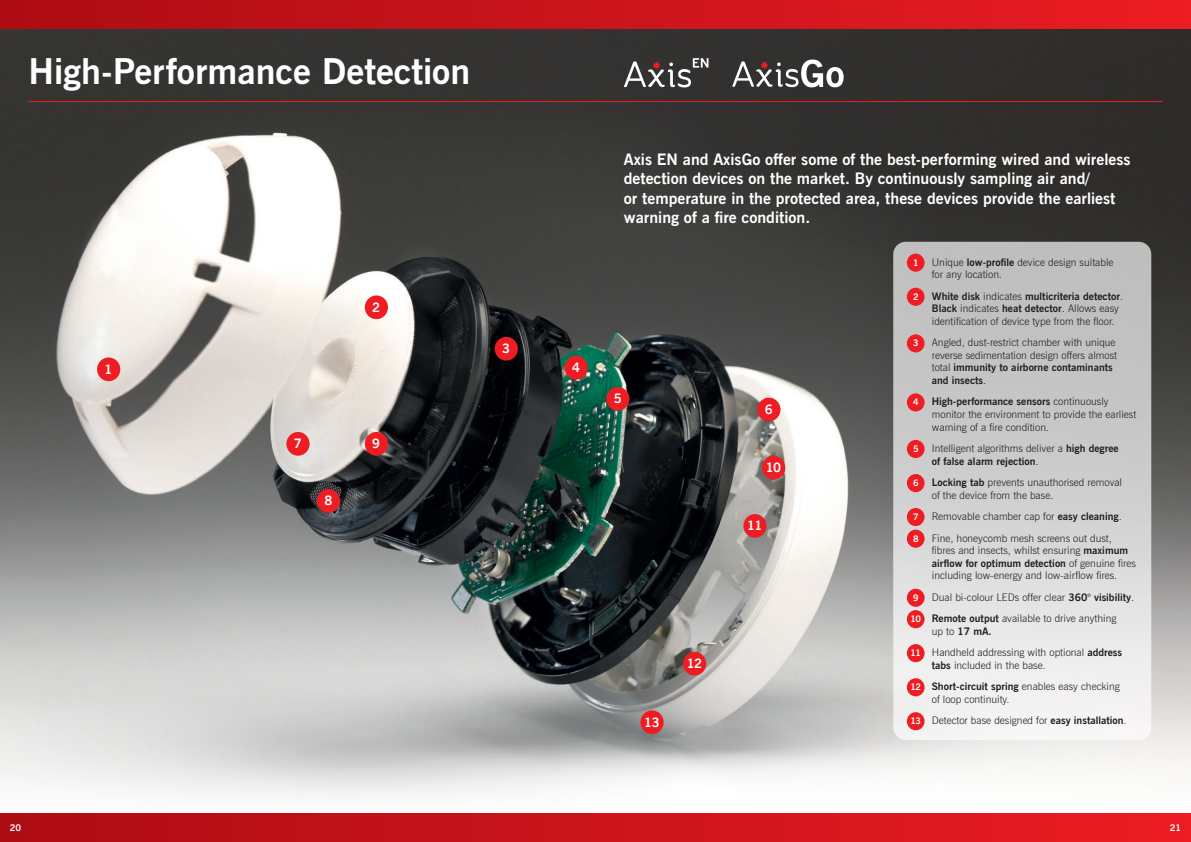
<style>
.page{position:relative;width:1191px;height:842px;background:#fff}
.page>*{position:absolute;margin:0;border:0;box-sizing:border-box;transform-origin:0 0}
.t1{font:700 36px "News Gothic BT";color:#fff}
.t2{font:700 16px/19.2px "News Gothic BT";color:#fff}
.t3{font:700 13.1px "News Gothic BT";letter-spacing:-.04em;color:#fff}
.t4{font:300 10.5px/12.6px "News Gothic BT";color:#231f20}
.t5{font:700 10.5px/12.6px "News Gothic BT";color:#231f20}
.t6{font:700 9.4px "News Gothic BT";color:#fff}
.t7{font:700 9.2px "News Gothic BT";letter-spacing:-.04em;color:#fff}
.s1{font-weight:700}
.s2{font-weight:300}
</style>
<div class="page">
<img style="left:0;top:28px;width:1191px;height:786px">
<div style="left:97px;top:357px;width:23px;height:24px;background:#ee1d23;border-radius:50%"></div>
<div style="left:365px;top:295px;width:23px;height:24px;background:#ee1d23;border-radius:50%"></div>
<div style="left:494px;top:337px;width:24px;height:24px;background:#ee1d23;border-radius:50%"></div>
<div style="left:564px;top:356px;width:23px;height:23px;background:#ee1d23;border-radius:50%"></div>
<div style="left:606px;top:387px;width:23px;height:24px;background:#ee1d23;border-radius:50%"></div>
<div style="left:757px;top:398px;width:23px;height:23px;background:#ee1d23;border-radius:50%"></div>
<div style="left:286px;top:432px;width:23px;height:24px;background:#ee1d23;border-radius:50%"></div>
<div style="left:317px;top:489px;width:23px;height:24px;background:#ee1d23;border-radius:50%"></div>
<div style="left:365px;top:432px;width:23px;height:24px;background:#ee1d23;border-radius:50%"></div>
<div style="left:762px;top:456px;width:23px;height:23px;background:#ee1d23;border-radius:50%"></div>
<div style="left:743px;top:514px;width:23px;height:24px;background:#ee1d23;border-radius:50%"></div>
<div style="left:683px;top:652px;width:23px;height:24px;background:#ee1d23;border-radius:50%"></div>
<div style="left:640px;top:710px;width:23px;height:24px;background:#ee1d23;border-radius:50%"></div>
<hr style="left:28px;top:101px;width:1134px;height:1px;background:#ee1d23">
<div style="left:0;top:814px;width:1191px;height:28px;background:linear-gradient(to right,#ad0c14,#eb1c23)"></div>
<div style="left:0;top:0;width:1191px;height:28px;background:linear-gradient(to right,#ad0c14,#eb1c23)"></div>
<div style="left:893px;top:242px;width:258px;height:498px;background:linear-gradient(to bottom,#b5b5b4,#f4f3f3);border-radius:13px"></div>
<div style="left:907px;top:254px;width:17px;height:18px;background:#ee1d23;border-radius:50%"></div>
<div style="left:907px;top:288px;width:17px;height:18px;background:#ee1d23;border-radius:50%"></div>
<div style="left:907px;top:334px;width:17px;height:18px;background:#ee1d23;border-radius:50%"></div>
<div style="left:907px;top:393px;width:17px;height:18px;background:#ee1d23;border-radius:50%"></div>
<div style="left:907px;top:440px;width:17px;height:18px;background:#ee1d23;border-radius:50%"></div>
<div style="left:907px;top:474px;width:17px;height:18px;background:#ee1d23;border-radius:50%"></div>
<div style="left:907px;top:508px;width:17px;height:18px;background:#ee1d23;border-radius:50%"></div>
<div style="left:907px;top:530px;width:17px;height:18px;background:#ee1d23;border-radius:50%"></div>
<div style="left:907px;top:589px;width:17px;height:18px;background:#ee1d23;border-radius:50%"></div>
<div style="left:907px;top:610px;width:17px;height:18px;background:#ee1d23;border-radius:50%"></div>
<div style="left:907px;top:644px;width:17px;height:18px;background:#ee1d23;border-radius:50%"></div>
<div style="left:907px;top:678px;width:17px;height:18px;background:#ee1d23;border-radius:50%"></div>
<div style="left:907px;top:712px;width:17px;height:18px;background:#ee1d23;border-radius:50%"></div>
<svg style="left:624px;top:58px;width:84px;height:29px"></svg>
<svg style="left:732px;top:60px;width:111px;height:27px"></svg>
<p class="t1" style="left:28px;top:49px;width:443px">High-Performance Detection</p>
<p class="t3" style="left:105px;top:361px;width:9px">1</p>
<p class="t3" style="left:372px;top:299px;width:9px">2</p>
<p class="t3" style="left:294px;top:435px;width:9px">7</p>
<p class="t3" style="left:324px;top:493px;width:9px">8</p>
<p class="t3" style="left:372px;top:435px;width:9px">9</p>
<p class="t3" style="left:502px;top:340px;width:9px">3</p>
<p class="t3" style="left:572px;top:359px;width:9px">4</p>
<p class="t2" style="left:624px;top:150px;width:508px">Axis EN and AxisGo offer some of the best-performing wired and wireless detection devices on the market. By continuously sampling air and/<br>or temperature in the protected area, these devices provide the earliest warning of a fire condition.</p>
<p class="t3" style="left:614px;top:390px;width:9px">5</p>
<p class="t3" style="left:765px;top:401px;width:9px">6</p>
<p class="t3" style="left:766px;top:459px;width:17px">10</p>
<p class="t3" style="left:747px;top:518px;width:17px">11</p>
<p class="t3" style="left:644px;top:714px;width:17px">13</p>
<p class="t3" style="left:686px;top:655px;width:17px">12</p>
<p class="t7" style="left:913px;top:257px;width:7px">1</p>
<p class="t7" style="left:913px;top:291px;width:7px">2</p>
<p class="t7" style="left:913px;top:337px;width:7px">3</p>
<p class="t7" style="left:913px;top:396px;width:7px">4</p>
<p class="t7" style="left:913px;top:443px;width:7px">5</p>
<p class="t7" style="left:913px;top:477px;width:7px">6</p>
<p class="t7" style="left:913px;top:511px;width:7px">7</p>
<p class="t7" style="left:913px;top:533px;width:7px">8</p>
<p class="t7" style="left:913px;top:592px;width:7px">9</p>
<p class="t7" style="left:910px;top:613px;width:12px">10</p>
<p class="t7" style="left:910px;top:647px;width:12px">11</p>
<p class="t7" style="left:910px;top:681px;width:12px">12</p>
<p class="t7" style="left:910px;top:715px;width:12px">13</p>
<p class="t4" style="left:931px;top:255px;width:183px">Unique <span class="s1">low-profile</span> device design suitable for any location.</p>
<p class="t4" style="left:931px;top:289px;width:193px"><span class="s1">White disk</span> indicates <span class="s1">multicriteria detector</span>.<br><span class="s1">Black</span> indicates <span class="s1">heat detector</span>. Allows easy identification of device type from the floor.</p>
<p class="t4" style="left:931px;top:336px;width:187px">Angled, dust-restrict chamber with unique reverse sedimentation design offers almost total <span class="s1">immunity to airborne contaminants and insects</span>.</p>
<p class="t4" style="left:931px;top:395px;width:206px"><span class="s1">High-performance sensors</span> continuously monitor the environment to provide the earliest warning of a fire condition.</p>
<p class="t5" style="left:931px;top:442px;width:188px"><span class="s2">Intelligent algorithms deliver a</span> high degree of false alarm rejection<span class="s2">.</span></p>
<p class="t4" style="left:931px;top:476px;width:192px"><span class="s1">Locking tab</span> prevents unauthorised removal of the device from the base.</p>
<p class="t4" style="left:931px;top:510px;width:191px">Removable chamber cap for <span class="s1">easy cleaning</span>.</p>
<p class="t4" style="left:931px;top:531px;width:206px">Fine, honeycomb mesh screens out dust, fibres and insects, whilst ensuring <span class="s1">maximum airflow for optimum detection</span> of genuine fires including low-energy and low-airflow fires.</p>
<p class="t4" style="left:931px;top:591px;width:204px">Dual bi-colour LEDs offer clear <span class="s1">360° visibility</span>.</p>
<p class="t4" style="left:931px;top:612px;width:186px"><span class="s1">Remote output</span> available to drive anything up to <span class="s1">17 mA.</span></p>
<p class="t4" style="left:931px;top:646px;width:192px">Handheld addressing with optional <span class="s1">address tabs</span> included in the base.</p>
<p class="t4" style="left:931px;top:680px;width:189px"><span class="s1">Short-circuit spring</span> enables easy checking of loop continuity.</p>
<p class="t4" style="left:931px;top:714px;width:196px">Detector base designed for <span class="s1">easy installation</span>.</p>
<p class="t6" style="left:10px;top:822px;width:13px">20</p>
<p class="t6" style="left:1169px;top:822px;width:13px">21</p>
</div>
